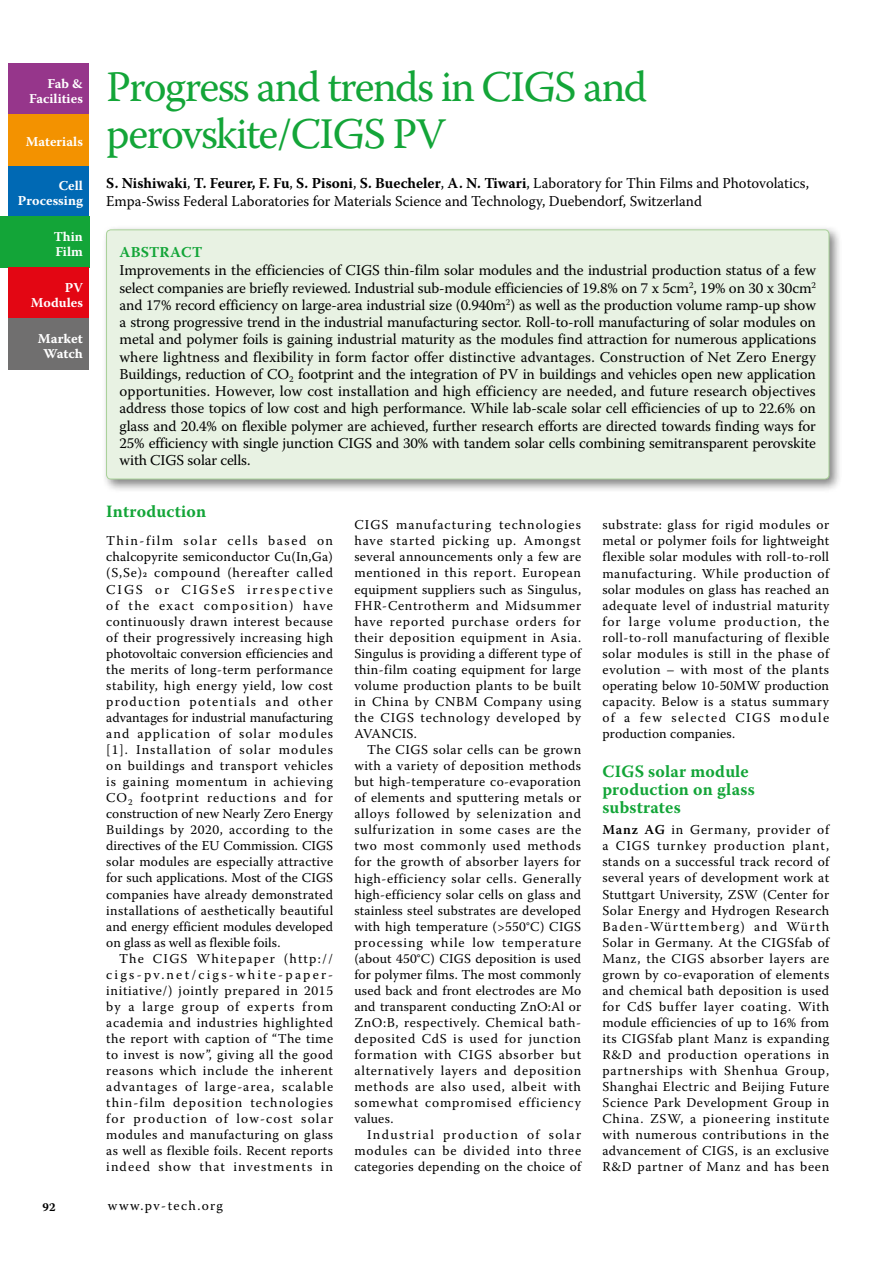
<style>
.page{position:relative;width:893px;height:1263px;background:#fff}
.page>*{position:absolute;margin:0;border:0;box-sizing:border-box;transform-origin:0 0}
.t1{font:43.5px/48px "Warnock Pro";letter-spacing:-.04em;color:#13a538}
.t2{font:700 17.25px/18px "Warnock Pro";letter-spacing:.01em;color:#13a538}
.t3{font:15px/17.2px "Warnock Pro";color:#000}
.t4{font:700 15px "Warnock Pro";letter-spacing:.01em;color:#13a538}
.t5{font:13.5px/16px "Warnock Pro";letter-spacing:.045em;color:#000;text-align:justify}
.t6{font:700 13.5px/15px "Warnock Pro";color:#fff;text-align:right}
.t7{font:13.5px "Warnock Pro";letter-spacing:.1em;color:#000}
.t8{font:13.5px/15px "Warnock Pro Bold Capt";color:#fff;text-align:center}
.t9{font:700 12px "Warnock Pro";color:#000}
.s1{font-weight:700}
.s2{font-weight:600}
</style>
<div class="page">
<div style="left:9px;top:166px;width:80px;height:51px;background:#0069b4"></div>
<div style="left:9px;top:64px;width:80px;height:51px;background:#96368b"></div>
<div style="left:0;top:217px;width:89px;height:51px;background:#13a538"></div>
<div style="left:9px;top:115px;width:80px;height:51px;background:#f39200"></div>
<div style="left:9px;top:268px;width:80px;height:51px;background:#e30613"></div>
<div style="left:9px;top:319px;width:80px;height:51px;background:#706f6f"></div>
<div style="left:102px;top:225px;width:740px;height:268px;background:#000;opacity:.5"></div>
<div style="left:107px;top:230px;width:722px;height:249px;background:#e8f2e3;border-radius:4px"></div>
<div style="left:106px;top:230px;width:723px;height:249px;border:1px solid #aad29a;border-radius:4px"></div>
<p class="t6" style="left:29px;top:75px;width:55px">Fab &amp;<br>Facilities</p>
<p class="t6" style="left:26px;top:134px;width:59px">Materials</p>
<p class="t6" style="left:18px;top:178px;width:66px">Cell<br>Processing</p>
<p class="t6" style="left:54px;top:229px;width:31px;text-align:left">Thin<br>Film</p>
<p class="t6" style="left:31px;top:280px;width:54px">PV<br>Modules</p>
<p class="t8" style="left:38px;top:330px;width:46px">Market<br>Watch</p>
<h1 class="t1" style="left:106px;top:61px;width:542px">Progress and trends in CIGS and perovskite/CIGS PV</h1>
<p class="t3" style="left:106px;top:174px;width:704px;line-height:18px"><span class="s1">S. Nishiwaki</span>, <span class="s1">T. Feurer, F. Fu</span>, <span class="s1">S. Pisoni</span>, <span class="s1">S. Buecheler</span>, <span class="s1">A. N. Tiwari</span>, Laboratory for Thin Films and Photovolatics,<br>Empa-Swiss Federal Laboratories for Materials Science and Technology, Duebendorf, Switzerland</p>
<p class="t4" style="left:120px;top:243px;width:84px">ABSTRACT</p>
<p class="t3" style="left:119px;top:262px;width:698px;text-align:justify">Improvements in the efficiencies of CIGS thin-film solar modules and the industrial production status of a few select companies are briefly reviewed. Industrial sub-module efficiencies of 19.8% on 7 x 5cm<sup>2</sup>, 19% on 30 x 30cm<sup>2 </sup>and 17% record efficiency on large-area industrial size (0.940m<sup>2</sup>) as well as the production volume ramp-up show a strong progressive trend in the industrial manufacturing sector. Roll-to-roll manufacturing of solar modules on metal and polymer foils is gaining industrial maturity as the modules find attraction for numerous applications where lightness and flexibility in form factor offer distinctive advantages. Construction of Net Zero Energy Buildings, reduction of CO<sub>2</sub> footprint and the integration of PV in buildings and vehicles open new application opportunities. However, low cost installation and high efficiency are needed, and future research objectives address those topics of low cost and high performance. While lab-scale solar cell efficiencies of up to 22.6% on glass and 20.4% on flexible polymer are achieved, further research efforts are directed towards finding ways for 25% efficiency with single junction CIGS and 30% with tandem solar cells combining semitransparent perovskite with CIGS solar cells.</p>
<p class="t2" style="left:106px;top:502px;width:101px">Introduction</p>
<p class="t5" style="left:106px;top:533px;width:228px">Thin-film solar cells based on chalcopyrite semiconductor Cu(In,Ga) (S,Se)2 compound (hereafter called CIGS or CIGSeS irrespective of the exact composition) have continuously drawn interest because of their progressively increasing high photovoltaic conversion efficiencies and the merits of long-term performance stability, high energy yield, low cost production potentials and other advantages for industrial manufacturing and application of solar modules [1]. Installation of solar modules on buildings and transport vehicles is gaining momentum in achieving CO<sub>2</sub> footprint reductions and for construction of new Nearly Zero Energy Buildings by 2020, according to the directives of the EU Commission. CIGS solar modules are especially attractive for such applications. Most of the CIGS companies have already demonstrated installations of aesthetically beautiful and energy efficient modules developed on glass as well as flexible foils.</p>
<p class="t5" style="left:106px;top:950px;width:228px;text-indent:13px">The CIGS Whitepaper (http:// cigs-pv.net/cigs-white-paper&shy;initiative/) jointly prepared in 2015 by a large group of experts from academia and industries highlighted the report with caption of “The time to invest is now”, giving all the good reasons which include the inherent advantages of large-area, scalable thin-film deposition technologies for production of low-cost solar modules and manufacturing on glass as well as flexible foils. Recent reports indeed show that investments in</p>
<p class="t5" style="left:354px;top:517px;width:228px">CIGS manufacturing technologies have started picking up. Amongst several announcements only a few are mentioned in this report. European equipment suppliers such as Singulus, FHR-Centrotherm and Midsummer have reported purchase orders for their deposition equipment in Asia.<br>Singulus is providing a different type of thin-film coating equipment for large volume production plants to be built in China by CNBM Company using the CIGS technology developed by AVANCIS.</p>
<p class="t5" style="left:354px;top:741px;width:228px;text-indent:13px">The CIGS solar cells can be grown with a variety of deposition methods but high-temperature co-evaporation of elements and sputtering metals or alloys followed by selenization and sulfurization in some cases are the two most commonly used methods for the growth of absorber layers for high-efficiency solar cells. Generally high-efficiency solar cells on glass and stainless steel substrates are developed with high temperature (&gt;550°C) CIGS processing while low temperature (about 450°C) CIGS deposition is used for polymer films. The most commonly used back and front electrodes are Mo and transparent conducting ZnO:Al or ZnO:B, respectively. Chemical bath&shy;deposited CdS is used for junction formation with CIGS absorber but alternatively layers and deposition methods are also used, albeit with somewhat compromised efficiency values.</p>
<p class="t5" style="left:354px;top:1127px;width:228px;text-indent:13px">Industrial production of solar modules can be divided into three categories depending on the choice of</p>
<p class="t5" style="left:602px;top:517px;width:228px">substrate: glass for rigid modules or metal or polymer foils for lightweight flexible solar modules with roll-to-roll manufacturing. While production of solar modules on glass has reached an adequate level of industrial maturity for large volume production, the roll-to-roll manufacturing of flexible solar modules is still in the phase of evolution – with most of the plants operating below 10-50MW production capacity. Below is a status summary of a few selected CIGS module production companies.</p>
<p class="t2" style="left:602px;top:762px;width:154px">CIGS solar module production on glass substrates</p>
<p class="t5" style="left:602px;top:821px;width:228px"><span class="s2">Manz AG</span> in Germany, provider of a CIGS turnkey production plant, stands on a successful track record of several years of development work at Stuttgart University, ZSW (Center for Solar Energy and Hydrogen Research Baden-Württemberg) and Würth Solar in Germany. At the CIGSfab of Manz, the CIGS absorber layers are grown by co-evaporation of elements and chemical bath deposition is used for CdS buffer layer coating. With module efficiencies of up to 16% from its CIGSfab plant Manz is expanding R&amp;D and production operations in partnerships with Shenhua Group, Shanghai Electric and Beijing Future Science Park Development Group in China. ZSW, a pioneering institute with numerous contributions in the advancement of CIGS, is an exclusive R&amp;D partner of Manz and has been</p>
<p class="t9" style="left:43px;top:1200px;width:14px">92</p>
<p class="t7" style="left:108px;top:1198px;width:117px">www.pv-tech.org</p>
</div>
